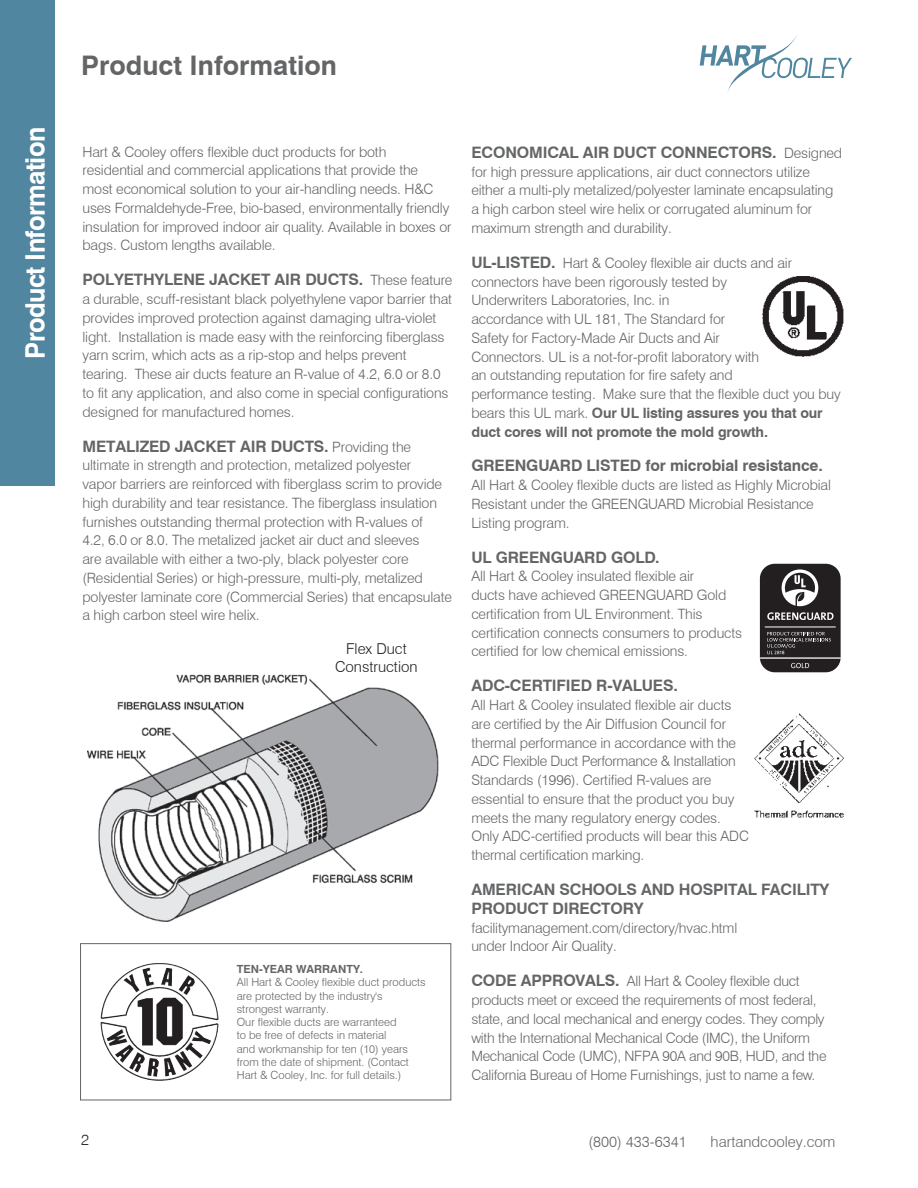
<style>
.page{position:relative;width:918px;height:1188px;background:#fff}
.page>*{position:absolute;margin:0;border:0;box-sizing:border-box;transform-origin:0 0}
.t1{font:700 27px "Swiss 721 BT";color:#636567}
.t2{font:700 27px "Swiss 721 BT";letter-spacing:-.025em;color:#fff;scale:.95 1}
.t3{font:700 15.75px/18.8px "Swiss 721 BT";letter-spacing:-.01em;color:#636567}
.t4{font:300 15px "Swiss 721 BT";color:#636567}
.t5{font:300 15px/18px "Swiss 721 BT";color:#231f20;text-align:center}
.t6{font:300 14.25px/18.8px "Swiss 721 BT";letter-spacing:-.01em;color:#636567}
.t7{font:300 11.25px/13.2px "Swiss 721 BT";color:#636567}
.t8{font:700 11.25px "Swiss 721 BT";color:#636567}
.s1{font-weight:300;font-size:14.25px}
.s2{font-weight:700;font-size:15.75px}
.s3{font-weight:700}
</style>
<div class="page">
<svg style="left:700px;top:34px;width:152px;height:58px"></svg>
<img style="left:762px;top:276px;width:82px;height:81px">
<div style="left:0;top:0;width:54px;height:486px;background:#5086a0"></div>
<img style="left:754px;top:713px;width:90px;height:105px">
<img style="left:87px;top:674px;width:352px;height:248px">
<div style="left:80px;top:943px;width:371px;height:157px;border:1px solid #636567"></div>
<img style="left:101px;top:963px;width:57px;height:56px">
<div style="left:760px;top:564px;width:81px;height:108px;background:#231f20;border-radius:15px"></div>
<hr style="left:760px;top:657px;width:81px;height:2px;background:#fff">
<svg style="left:791px;top:663px;width:18px;height:5px"></svg>
<svg style="left:767px;top:632px;width:64px;height:22px"></svg>
<hr style="left:765px;top:627px;width:71px;height:1px;background:#fff">
<svg style="left:767px;top:569px;width:67px;height:51px"></svg>
<h1 class="t2" style="left:19px;top:359px;width:245px;rotate:-90deg">Product Information</h1>
<h1 class="t1" style="left:81px;top:49px;width:257px">Product Information</h1>
<p class="t6" style="left:83px;top:142px;width:371px">Hart &amp; Cooley offers flexible duct products for both<br>residential and commercial applications that provide the most economical solution to your air-handling needs. H&amp;C uses Formaldehyde-Free, bio-based, environmentally friendly insulation for improved indoor air quality. Available in boxes or bags. Custom lengths available.</p>
<p class="t3" style="left:83px;top:270px;width:371px">POLYETHYLENE JACKET AIR DUCTS. <span class="s1">These feature</span></p>
<p class="t6" style="left:83px;top:290px;width:371px">a durable, scuff-resistant black polyethylene vapor barrier that provides improved protection against damaging ultra-violet light. Installation is made easy with the reinforcing fiberglass yarn scrim, which acts as a rip-stop and helps prevent tearing. These air ducts feature an R-value of 4.2, 6.0 or 8.0 to fit any application, and also come in special configurations designed for manufactured homes.</p>
<p class="t3" style="left:83px;top:437px;width:330px">METALIZED JACKET AIR DUCTS. <span class="s1">Providing the</span></p>
<p class="t6" style="left:83px;top:456px;width:371px">ultimate in strength and protection, metalized polyester<br>vapor barriers are reinforced with fiberglass scrim to provide high durability and tear resistance. The fiberglass insulation furnishes outstanding thermal protection with R-values of<br>4.2, 6.0 or 8.0. The metalized jacket air duct and sleeves<br>are available with either a two-ply, black polyester core (Residential Series) or high-pressure, multi-ply, metalized polyester laminate core (Commercial Series) that encapsulate a high carbon steel wire helix.</p>
<p class="t5" style="left:335px;top:640px;width:84px">Flex Duct<br>Construction</p>
<p class="t8" style="left:237px;top:962px;width:128px">TEN-YEAR WARRANTY.</p>
<p class="t7" style="left:237px;top:976px;width:191px">All Hart &amp; Cooley flexible duct products are protected by the industry's strongest warranty.<br>Our flexible ducts are warranteed<br>to be free of defects in material<br>and workmanship for ten (10) years from the date of shipment. (Contact Hart &amp; Cooley, Inc. for full details.)</p>
<p class="t3" style="left:471px;top:143px;width:372px">ECONOMICAL AIR DUCT CONNECTORS. <span class="s1">Designed</span></p>
<p class="t6" style="left:471px;top:162px;width:364px">for high pressure applications, air duct connectors utilize either a multi-ply metalized/polyester laminate encapsulating a high carbon steel wire helix or corrugated aluminum for maximum strength and durability.</p>
<p class="t6" style="left:471px;top:253px;width:371px"><span class="s2">UL-LISTED.</span> Hart &amp; Cooley flexible air ducts and air connectors have been rigorously tested by<br>Underwriters Laboratories, Inc. in<br>accordance with UL 181, The Standard for<br>Safety for Factory-Made Air Ducts and Air<br>Connectors. UL is a not-for-profit laboratory with<br>an outstanding reputation for fire safety and<br>performance testing. Make sure that the flexible duct you buy bears this UL mark. <span class="s3">Our UL listing assures you that our duct cores will not promote the mold growth.</span></p>
<p class="t3" style="left:471px;top:456px;width:353px">GREENGUARD LISTED for microbial resistance.</p>
<p class="t6" style="left:471px;top:476px;width:361px">All Hart &amp; Cooley flexible ducts are listed as Highly Microbial<br>Resistant under the GREENGUARD Microbial Resistance<br>Listing program.</p>
<p class="t3" style="left:471px;top:548px;width:190px">UL GREENGUARD GOLD.</p>
<p class="t6" style="left:471px;top:567px;width:272px">All Hart &amp; Cooley insulated flexible air<br>ducts have achieved GREENGUARD Gold certification from UL Environment. This certification connects consumers to products certified for low chemical emissions.</p>
<p class="t3" style="left:471px;top:676px;width:208px">ADC-CERTIFIED R-VALUES.</p>
<p class="t6" style="left:471px;top:696px;width:279px">All Hart &amp; Cooley insulated flexible air ducts are certified by the Air Diffusion Council for thermal performance in accordance with the ADC Flexible Duct Performance &amp; Installation Standards (1996). Certified R-values are essential to ensure that the product you buy meets the many regulatory energy codes.<br>Only ADC-certified products will bear this ADC thermal certification marking.</p>
<p class="t3" style="left:471px;top:880px;width:360px">AMERICAN SCHOOLS AND HOSPITAL FACILITY<br>PRODUCT DIRECTORY</p>
<p class="t6" style="left:471px;top:918px;width:267px">facilitymanagement.com/directory/hvac.html under Indoor Air Quality.</p>
<p class="t6" style="left:471px;top:972px;width:357px"><span class="s2">CODE APPROVALS.</span> All Hart &amp; Cooley flexible duct products meet or exceed the requirements of most federal, state, and local mechanical and energy codes. They comply with the International Mechanical Code (IMC), the Uniform Mechanical Code (UMC), NFPA 90A and 90B, HUD, and the California Bureau of Home Furnishings, just to name a few.</p>
<p class="t5" style="left:81px;top:1131px;width:9px">2</p>
<p class="t4" style="left:589px;top:1132px;width:100px">(800) 433-6341</p>
<p class="t4" style="left:711px;top:1132px;width:126px">hartandcooley.com</p>
</div>
